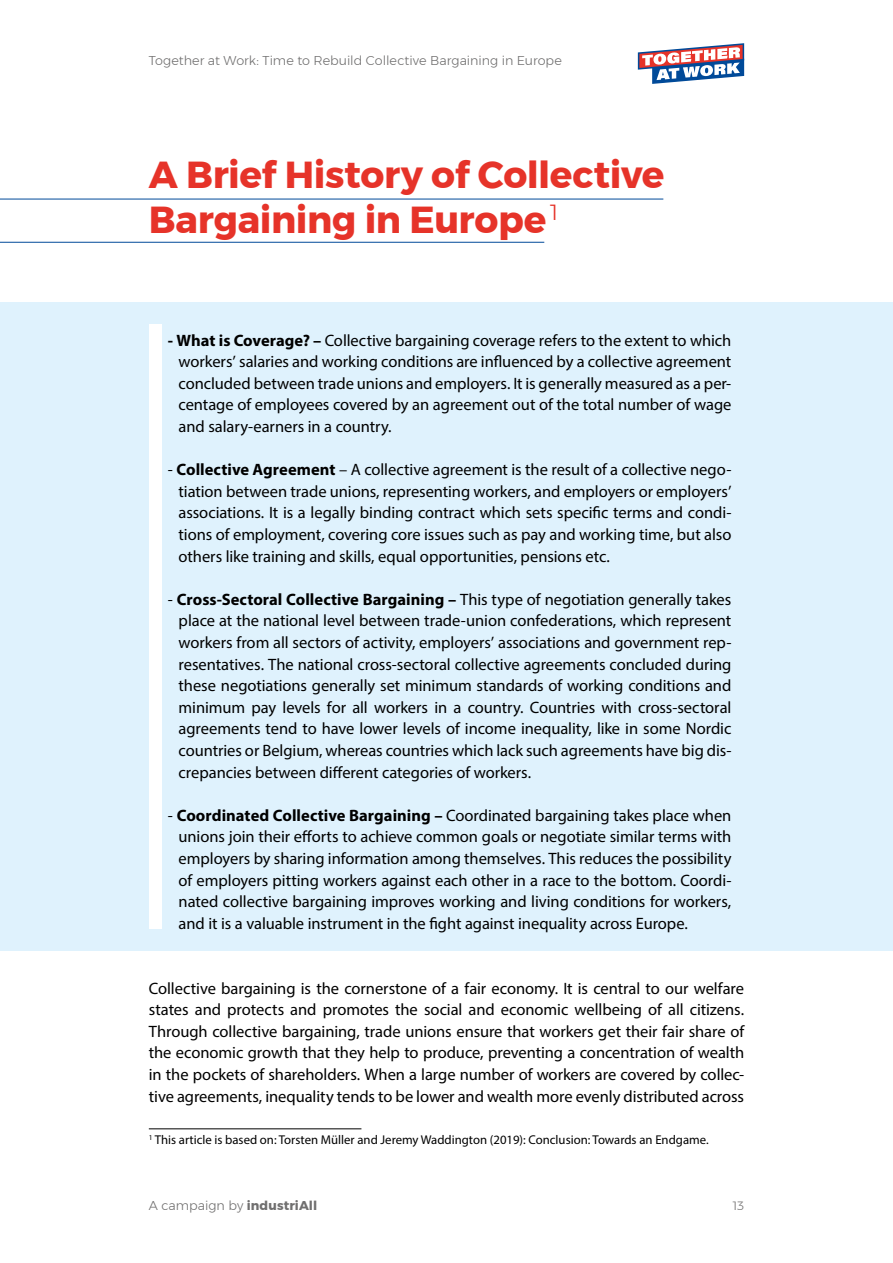
<style>
.page{position:relative;width:893px;height:1263px;background:#fff}
.page>*{position:absolute;margin:0;border:0;box-sizing:border-box;transform-origin:0 0}
.t1{font:700 37.5px/45px "Montserrat";letter-spacing:-.01em;color:#e63329}
.t2{font:16.5px/21.6px "Myriad Pro";letter-spacing:-.005em;color:#000;text-align:justify}
.t3{font:12.75px "Myriad Pro";color:#000}
.t4{font:300 12.75px "Montserrat";color:#706f6f}
.t5{font:300 12px "Montserrat";color:#706f6f}
.s1{font-weight:700}
</style>
<div class="page">
<svg style="left:638px;top:43px;width:106px;height:41px"></svg>
<div style="left:0;top:302px;width:893px;height:648px;background:#dff2fd"></div>
<hr style="left:149px;top:1128px;width:212px;height:1px;background:#000">
<div style="left:149px;top:324px;width:13px;height:605px;background:#fff"></div>
<hr style="left:0;top:199px;width:663px;height:1px;background:#004a99">
<hr style="left:0;top:242px;width:544px;height:1px;background:#004a99">
<p class="t4" style="left:149px;top:51px;width:414px">Together at Work: Time to Rebuild Collective Bargaining in Europe</p>
<h1 class="t1" style="left:149px;top:152px;width:517px">A Brief History of Collective<br>Bargaining in Europe <sup>1</sup></h1>
<p class="t2" style="left:179px;top:329px;width:554px;text-indent:-11px"><span class="s1">- What is Coverage? –</span> Collective bargaining coverage refers to the extent to which workers’ salaries and working conditions are influenced by a collective agreement concluded between trade unions and employers. It is generally measured as a per&shy;centage of employees covered by an agreement out of the total number of wage and salary-earners in a country.</p>
<p class="t2" style="left:179px;top:459px;width:554px;text-indent:-11px">- <span class="s1">Collective Agreement</span> – A collective agreement is the result of a collective nego&shy;tiation between trade unions, representing workers, and employers or employers’ associations. It is a legally binding contract which sets specific terms and condi&shy;tions of employment, covering core issues such as pay and working time, but also others like training and skills, equal opportunities, pensions etc.</p>
<p class="t2" style="left:179px;top:588px;width:554px;text-indent:-11px">- <span class="s1">Cross-Sectoral Collective Bargaining –</span> This type of negotiation generally takes place at the national level between trade-union confederations, which represent workers from all sectors of activity, employers’ associations and government rep&shy;resentatives. The national cross-sectoral collective agreements concluded during these negotiations generally set minimum standards of working conditions and minimum pay levels for all workers in a country. Countries with cross-sectoral agreements tend to have lower levels of income inequality, like in some Nordic countries or Belgium, whereas countries which lack such agreements have big dis&shy;crepancies between different categories of workers.</p>
<p class="t2" style="left:179px;top:804px;width:554px;text-indent:-11px">- <span class="s1">Coordinated Collective Bargaining –</span> Coordinated bargaining takes place when unions join their efforts to achieve common goals or negotiate similar terms with employers by sharing information among themselves. This reduces the possibility of employers pitting workers against each other in a race to the bottom. Coordi&shy;nated collective bargaining improves working and living conditions for workers, and it is a valuable instrument in the fight against inequality across Europe.</p>
<p class="t2" style="left:149px;top:977px;width:597px">Collective bargaining is the cornerstone of a fair economy. It is central to our welfare states and protects and promotes the social and economic wellbeing of all citizens.<br>Through collective bargaining, trade unions ensure that workers get their fair share of the economic growth that they help to produce, preventing a concentration of wealth in the pockets of shareholders. When a large number of workers are covered by collec&shy;tive agreements, inequality tends to be lower and wealth more evenly distributed across</p>
<p class="t3" style="left:149px;top:1132px;width:561px"><sup>1</sup> This article is based on: Torsten Müller and Jeremy Waddington (2019): Conclusion: Towards an Endgame.</p>
<p class="t4" style="left:149px;top:1196px;width:170px">A campaign by <span class="s1">industriAll</span></p>
<p class="t5" style="left:733px;top:1196px;width:13px">13</p>
</div>
